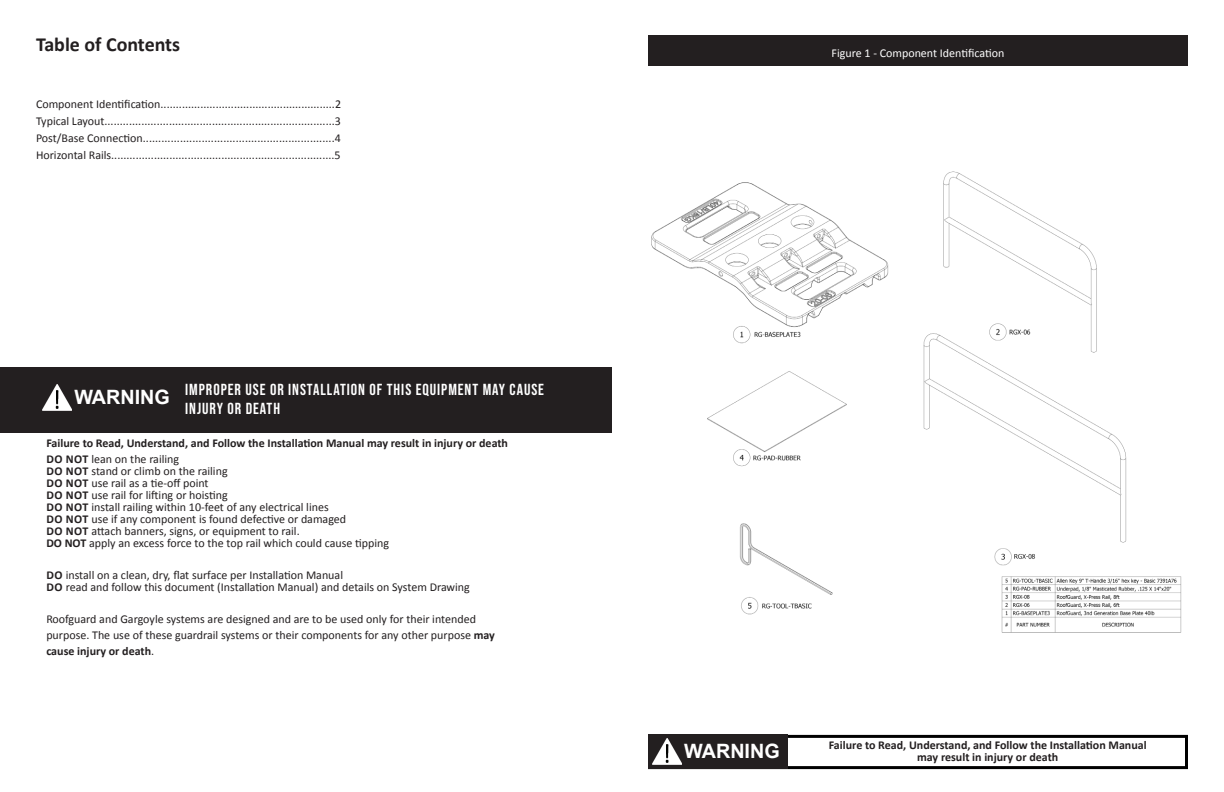
<style>
.page{position:relative;width:1224px;height:792px;background:#fff}
.page>*{position:absolute;margin:0;border:0;box-sizing:border-box;transform-origin:0 0}
.t1{font:700 20px "Calibri";color:#231f20}
.t2{font:700 19.8px "Arial";color:#fff}
.t3{font:700 16px/19.2px "Bebas Neue Pro";letter-spacing:.06em;color:#fff}
.t4{font:12px/12px "Calibri";color:#231f20}
.t5{font:700 12px/16px "Calibri";color:#231f20}
.t6{font:12px "Calibri";color:#fff}
.s1{font-weight:400}
.s2{font-weight:700}
</style>
<div class="page">
<div style="left:0;top:367px;width:612px;height:66px;background:#231f20"></div>
<img style="left:42px;top:385px;width:29px;height:26px">
<div style="left:648px;top:735px;width:540px;height:34px;border:3px solid #000"></div>
<div style="left:648px;top:36px;width:540px;height:30px;background:#231f20"></div>
<div style="left:648px;top:735px;width:139px;height:34px;background:#231f20"></div>
<img style="left:652px;top:739px;width:29px;height:31px">
<img style="left:651px;top:171px;width:531px;height:461px">
<h1 class="t1" style="left:36px;top:37px;width:146px">Table of Contents</h1>
<p class="t4" style="left:36px;top:95px;width:307px;line-height:17px;text-align:justify">Component Identification.........................................................2<br>Typical Layout...........................................................................3<br>Post/Base Connection..............................................................4<br>Horizontal Rails.........................................................................5</p>
<h2 class="t2" style="left:74px;top:386px;width:97px">WARNING</h2>
<h3 class="t3" style="left:185px;top:380px;width:360px">IMPROPER USE OR INSTALLATION OF THIS EQUIPMENT MAY CAUSE<br>INJURY OR DEATH</h3>
<p class="t5" style="left:46px;top:434px;width:463px">Failure to Read, Understand, and Follow the Installation Manual may result in injury or death<br>DO NOT <span class="s1">lean on the railing</span></p>
<p class="t4" style="left:46px;top:464px;width:344px"><span class="s2">DO NOT</span> stand or climb on the railing<br><span class="s2">DO NOT</span> use rail as a tie-off point<br><span class="s2">DO NOT</span> use rail for lifting or hoisting<br><span class="s2">DO NOT</span> install railing within 10-feet of any electrical lines<br><span class="s2">DO NOT</span> use if any component is found defective or damaged<br><span class="s2">DO NOT</span> attach banners, signs, or equipment to rail.<br><span class="s2">DO NOT</span> apply an excess force to the top rail which could cause tipping</p>
<p class="t4" style="left:47px;top:568px;width:425px"><span class="s2">DO</span> install on a clean, dry, flat surface per Installation Manual<br><span class="s2">DO</span> read and follow this document (Installation Manual) and details on System Drawing</p>
<p class="t4" style="left:46px;top:612px;width:450px;line-height:16px">Roofguard and Gargoyle systems are designed and are to be used only for their intended purpose. The use of these guardrail systems or their components for any other purpose <span class="s2">may cause injury or death</span>.</p>
<p class="t6" style="left:832px;top:44px;width:174px">Figure 1 - Component Identification</p>
<p class="t5" style="left:829px;top:737px;width:319px">Failure to Read, Understand, and Follow the Installation Manual</p>
<h2 class="t2" style="left:684px;top:740px;width:97px">WARNING</h2>
<p class="t5" style="left:917px;top:749px;width:143px">may result in injury or death</p>
</div>
